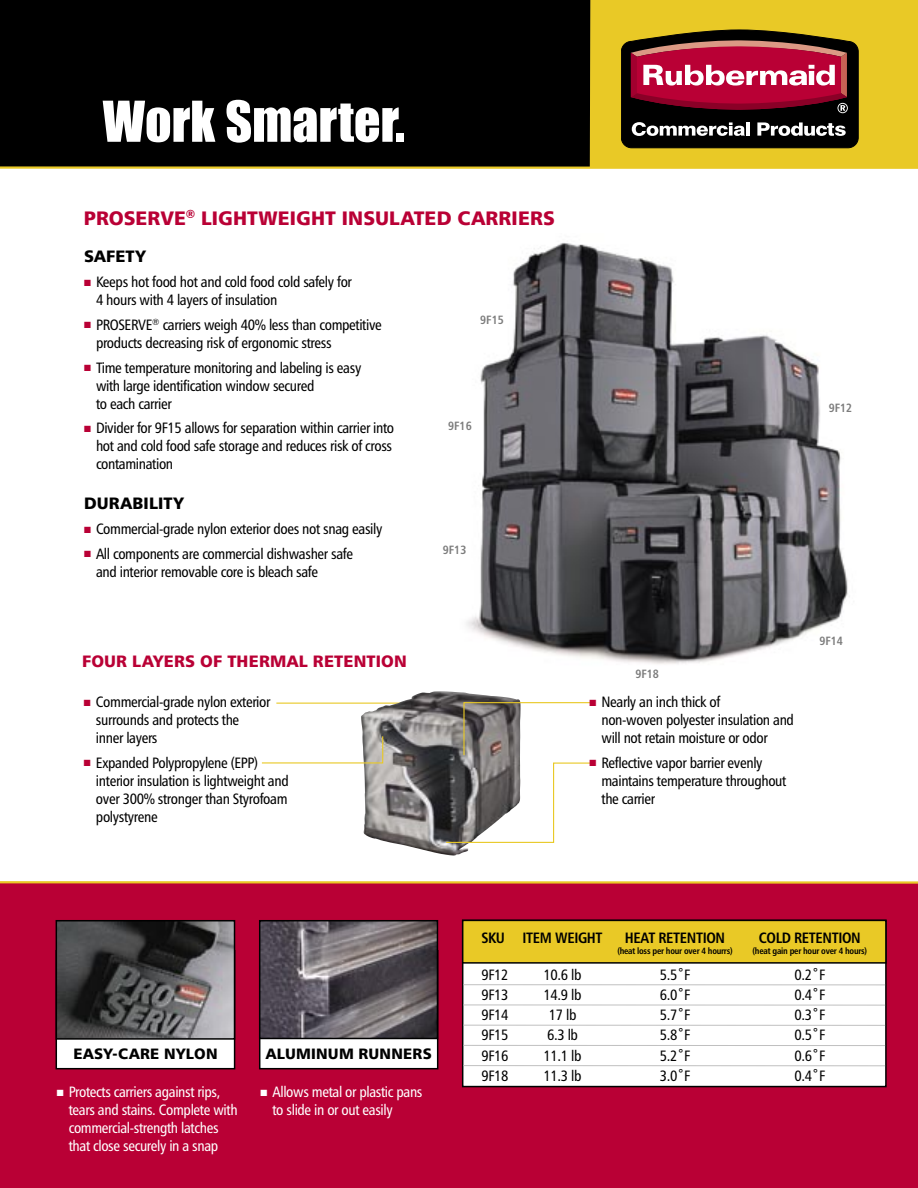
<style>
.page{position:relative;width:918px;height:1188px;background:#fff}
.page>*{position:absolute;margin:0;border:0;box-sizing:border-box;transform-origin:0 0}
.Sub-Head_13_15{font:19.5px "Humanist 777 BT Black B";letter-spacing:.005em;color:#b90035}
.Sub-Head_13_15-2{font:16.5px "Humanist 777 BT Black B";letter-spacing:.01em;color:#b90035}
.Sub-Head_13_15-3{font:16.5px "Humanist 777 BT Black B";letter-spacing:.01em;color:#000}
.Paragraph_Text_9_12{font:15px/18px "Humanist 777 BT Roman Condensed B";letter-spacing:-.025em;color:#000}
.Paragraph_Text_9_12-2{font:15px/18px "Humanist 777 BT Roman Condensed B";letter-spacing:-.025em;color:#fff}
.Paragraph_Text_9_12-3{font:15px "Humanist 777 BT Bold Condensed B";letter-spacing:-.025em;color:#000}
.Sub-Head_13_15-4{font:15px "Humanist 777 BT Black B";letter-spacing:.02em;color:#000}
.t1{font:12px "Humanist 777 BT Bold Condensed B";color:#7c7c7c}
.Paragraph_Text_9_12-4{font:9px "Humanist 777 BT Bold Condensed B";letter-spacing:-.025em;color:#000}
.s1{color:#b90035}
</style>
<div class="page">
<div style="left:0;top:883px;width:918px;height:305px;background:#b90035"></div>
<div style="left:592px;top:0;width:326px;height:167px;background:#e9c926"></div>
<div style="left:0;top:0;width:589px;height:166px;background:#000"></div>
<svg style="left:621px;top:30px;width:238px;height:118px;background:#712c36"></svg>
<hr style="left:0;top:166px;width:918px;height:3px;background:#e9c926">
<svg style="left:103px;top:101px;width:112px;height:41px"></svg>
<svg style="left:226px;top:100px;width:173px;height:43px"></svg>
<div style="left:396px;top:133px;width:8px;height:9px;background:#fff"></div>
<svg style="left:589px;top:0;width:5px;height:169px"></svg>
<img style="left:466px;top:242px;width:384px;height:422px">
<div style="left:56px;top:951px;width:179px;height:118px;background:#fff"></div>
<div style="left:56px;top:950px;width:179px;height:119px;border:2px solid #000"></div>
<img style="left:59px;top:923px;width:173px;height:114px">
<div style="left:56px;top:920px;width:179px;height:120px;border:2px solid #000"></div>
<div style="left:260px;top:951px;width:178px;height:118px;background:#fff"></div>
<div style="left:259px;top:950px;width:179px;height:119px;border:2px solid #000"></div>
<img style="left:262px;top:923px;width:173px;height:113px">
<div style="left:259px;top:920px;width:179px;height:119px;border:2px solid #000"></div>
<hr style="left:276px;top:703px;width:126px;height:1px;background:#e9c926">
<img style="left:361px;top:691px;width:160px;height:165px">
<svg style="left:463px;top:702px;width:130px;height:54px"></svg>
<svg style="left:261px;top:735px;width:123px;height:29px"></svg>
<div style="left:463px;top:920px;width:423px;height:167px;background:#fff"></div>
<div style="left:462px;top:920px;width:425px;height:167px;border:2px solid #000"></div>
<div style="left:463px;top:920px;width:423px;height:43px;background:#e9c926"></div>
<div style="left:462px;top:920px;width:425px;height:44px;border:2px solid #000"></div>
<hr style="left:464px;top:984px;width:421px;height:1px;background:#c0c0c0">
<hr style="left:464px;top:1005px;width:421px;height:1px;background:#c0c0c0">
<hr style="left:464px;top:1025px;width:421px;height:1px;background:#c0c0c0">
<hr style="left:464px;top:1045px;width:421px;height:1px;background:#c0c0c0">
<hr style="left:464px;top:1065px;width:421px;height:1px;background:#c0c0c0">
<svg style="left:445px;top:762px;width:147px;height:82px"></svg>
<svg style="left:0;top:881px;width:918px;height:3px;background:#e3ae3b"></svg>
<p class="Sub-Head_13_15" style="left:84px;top:206px;width:472px">PROSERVE<sup>®</sup> LIGHTWEIGHT INSULATED CARRIERS</p>
<p class="Sub-Head_13_15-3" style="left:84px;top:246px;width:64px">SAFETY</p>
<p class="Paragraph_Text_9_12" style="left:96px;top:273px;width:257px;text-indent:-12px"><span class="s1">■</span> Keeps hot food hot and cold food cold safely for<br>4 hours with 4 layers of insulation</p>
<p class="Paragraph_Text_9_12" style="left:96px;top:315px;width:287px;text-indent:-12px"><span class="s1">■</span> PROSERVE<sup>®</sup> carriers weigh 40% less than competitive products decreasing risk of ergonomic stress</p>
<p class="Paragraph_Text_9_12" style="left:96px;top:358px;width:267px;text-indent:-12px"><span class="s1">■</span> Time temperature monitoring and labeling is easy with large identification window secured<br>to each carrier</p>
<p class="Paragraph_Text_9_12" style="left:96px;top:419px;width:300px;text-indent:-12px"><span class="s1">■</span> Divider for 9F15 allows for separation within carrier into hot and cold food safe storage and reduces risk of cross contamination</p>
<p class="Sub-Head_13_15-3" style="left:84px;top:493px;width:102px">DURABILITY</p>
<p class="Paragraph_Text_9_12" style="left:84px;top:520px;width:300px"><span class="s1">■</span> Commercial-grade nylon exterior does not snag easily</p>
<p class="Paragraph_Text_9_12" style="left:96px;top:544px;width:259px;text-indent:-12px"><span class="s1">■</span> All components are commercial dishwasher safe and interior removable core is bleach safe</p>
<p class="Sub-Head_13_15-2" style="left:82px;top:651px;width:326px">FOUR LAYERS OF THERMAL RETENTION</p>
<p class="Paragraph_Text_9_12" style="left:96px;top:693px;width:176px;text-indent:-12px"><span class="s1">■</span> Commercial-grade nylon exterior surrounds and protects the inner layers</p>
<p class="Paragraph_Text_9_12" style="left:96px;top:754px;width:194px;text-indent:-12px"><span class="s1">■</span> Expanded Polypropylene (EPP) interior insulation is lightweight and over 300% stronger than Styrofoam polystyrene</p>
<p class="t1" style="left:480px;top:312px;width:25px">9F15</p>
<p class="t1" style="left:448px;top:419px;width:25px">9F16</p>
<p class="t1" style="left:443px;top:542px;width:25px">9F13</p>
<p class="t1" style="left:829px;top:400px;width:25px">9F12</p>
<p class="t1" style="left:635px;top:666px;width:25px">9F18</p>
<p class="Paragraph_Text_9_12" style="left:601px;top:693px;width:194px;text-indent:-12px"><span class="s1">■</span> Nearly an inch thick of<br>non-woven polyester insulation and will not retain moisture or odor</p>
<p class="Paragraph_Text_9_12" style="left:601px;top:754px;width:186px;text-indent:-12px"><span class="s1">■</span> Reflective vapor barrier evenly maintains temperature throughout the carrier</p>
<p class="t1" style="left:819px;top:634px;width:25px">9F14</p>
<p class="Sub-Head_13_15-4" style="left:74px;top:1044px;width:146px">EASY-CARE NYLON</p>
<p class="Paragraph_Text_9_12-2" style="left:69px;top:1083px;width:170px;text-indent:-12px">■ Protects carriers against rips, tears and stains. Complete with commercial-strength latches that close securely in a snap</p>
<p class="Sub-Head_13_15-4" style="left:266px;top:1044px;width:167px">ALUMINUM RUNNERS</p>
<p class="Paragraph_Text_9_12-2" style="left:272px;top:1083px;width:152px;text-indent:-12px">■ Allows metal or plastic pans to slide in or out easily</p>
<p class="Paragraph_Text_9_12-3" style="left:481px;top:928px;width:123px">SKU ITEM WEIGHT</p>
<p class="Paragraph_Text_9_12-3" style="left:625px;top:928px;width:102px">HEAT RETENTION</p>
<p class="Paragraph_Text_9_12-3" style="left:759px;top:928px;width:103px">COLD RETENTION</p>
<p class="Paragraph_Text_9_12-4" style="left:617px;top:945px;width:117px">(heat loss per hour over 4 hourrs)</p>
<p class="Paragraph_Text_9_12-4" style="left:753px;top:945px;width:116px">(heat gain per hour over 4 hours)</p>
<p class="Paragraph_Text_9_12" style="left:481px;top:965px;width:29px">9F12</p>
<p class="Paragraph_Text_9_12" style="left:544px;top:965px;width:39px">10.6 lb</p>
<p class="Paragraph_Text_9_12" style="left:660px;top:965px;width:32px">5.5˚F</p>
<p class="Paragraph_Text_9_12" style="left:795px;top:965px;width:32px">0.2˚F</p>
<p class="Paragraph_Text_9_12" style="left:481px;top:985px;width:29px">9F13</p>
<p class="Paragraph_Text_9_12" style="left:544px;top:985px;width:39px">14.9 lb</p>
<p class="Paragraph_Text_9_12" style="left:660px;top:985px;width:32px">6.0˚F</p>
<p class="Paragraph_Text_9_12" style="left:795px;top:985px;width:32px">0.4˚F</p>
<p class="Paragraph_Text_9_12" style="left:481px;top:1006px;width:29px">9F14</p>
<p class="Paragraph_Text_9_12" style="left:549px;top:1006px;width:29px">17 lb</p>
<p class="Paragraph_Text_9_12" style="left:660px;top:1006px;width:32px">5.7˚F</p>
<p class="Paragraph_Text_9_12" style="left:795px;top:1006px;width:32px">0.3˚F</p>
<p class="Paragraph_Text_9_12" style="left:481px;top:1026px;width:29px">9F15</p>
<p class="Paragraph_Text_9_12" style="left:547px;top:1026px;width:32px">6.3 lb</p>
<p class="Paragraph_Text_9_12" style="left:660px;top:1026px;width:32px">5.8˚F</p>
<p class="Paragraph_Text_9_12" style="left:795px;top:1026px;width:32px">0.5˚F</p>
<p class="Paragraph_Text_9_12" style="left:481px;top:1046px;width:29px">9F16</p>
<p class="Paragraph_Text_9_12" style="left:544px;top:1046px;width:39px">11.1 lb</p>
<p class="Paragraph_Text_9_12" style="left:660px;top:1046px;width:32px">5.2˚F</p>
<p class="Paragraph_Text_9_12" style="left:795px;top:1046px;width:32px">0.6˚F</p>
<p class="Paragraph_Text_9_12" style="left:481px;top:1066px;width:29px">9F18</p>
<p class="Paragraph_Text_9_12" style="left:544px;top:1066px;width:39px">11.3 lb</p>
<p class="Paragraph_Text_9_12" style="left:660px;top:1066px;width:32px">3.0˚F</p>
<p class="Paragraph_Text_9_12" style="left:795px;top:1066px;width:32px">0.4˚F</p>
</div>
